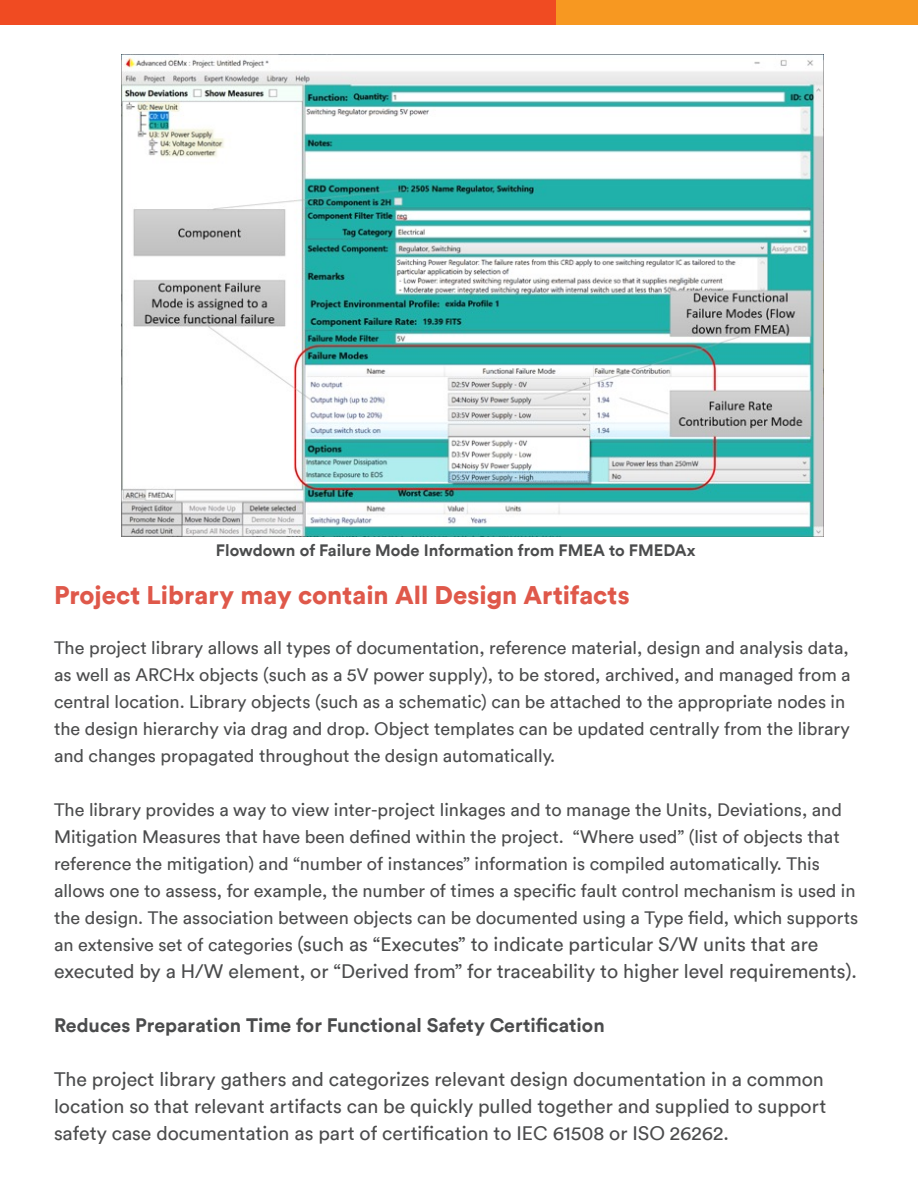
<style>
.page{position:relative;width:918px;height:1188px;background:#fff}
.page>*{position:absolute;margin:0;border:0;box-sizing:border-box;transform-origin:0 0}
.t1{font:900 25.5px "Circular";color:#df584a}
.t2{font:19.5px/27px "Circular";color:#4b4c4d}
.t3{font:700 19.5px "Circular";color:#4b4c4d}
.t4{font:18px/27px "Circular";color:#4b4c4d}
.t5{font:700 16.5px "Circular";color:#4b4c4d}
.s1{font-size:18px}
</style>
<div class="page">
<div style="left:0;top:0;width:557px;height:25px;background:#f04b22"></div>
<div style="left:557px;top:0;width:361px;height:25px;background:#f79821"></div>
<img style="left:122px;top:54px;width:702px;height:483px">
<p class="t5" style="left:216px;top:539px;width:481px">Flowdown of Failure Mode Information from FMEA to FMEDAx</p>
<p class="t1" style="left:54px;top:578px;width:577px">Project Library may contain All Design Artifacts</p>
<p class="t4" style="left:54px;top:634px;width:798px">The project library allows all types of documentation, reference material, design and analysis data, as well as ARCHx objects (such as a 5V power supply), to be stored, archived, and managed from a central location. Library objects (such as a schematic) can be attached to the appropriate nodes in the design hierarchy via drag and drop. Object templates can be updated centrally from the library and changes propagated throughout the design automatically.</p>
<p class="t4" style="left:54px;top:796px;width:806px">The library provides a way to view inter-project linkages and to manage the Units, Deviations, and Mitigation Measures that have been defined within the project. “Where used” (list of objects that reference the mitigation) and “number of instances” information is compiled automatically. This allows one to assess, for example, the number of times a specific fault control mechanism is used in the design. The association between objects can be documented using a Type field, which supports</p>
<p class="t2" style="left:54px;top:931px;width:805px"><span class="s1">an extensive set of categories</span> (such as “Executes” to indicate particular S/W units that are executed by a H/W element, or “Derived from” for traceability to higher level requirements).</p>
<p class="t3" style="left:54px;top:1013px;width:552px">Reduces Preparation Time for Functional Safety Certification</p>
<p class="t2" style="left:54px;top:1066px;width:774px">The project library gathers and categorizes relevant design documentation in a common location so that relevant artifacts can be quickly pulled together and supplied to support safety case documentation as part of certification to IEC 61508 or ISO 26262.</p>
</div>
